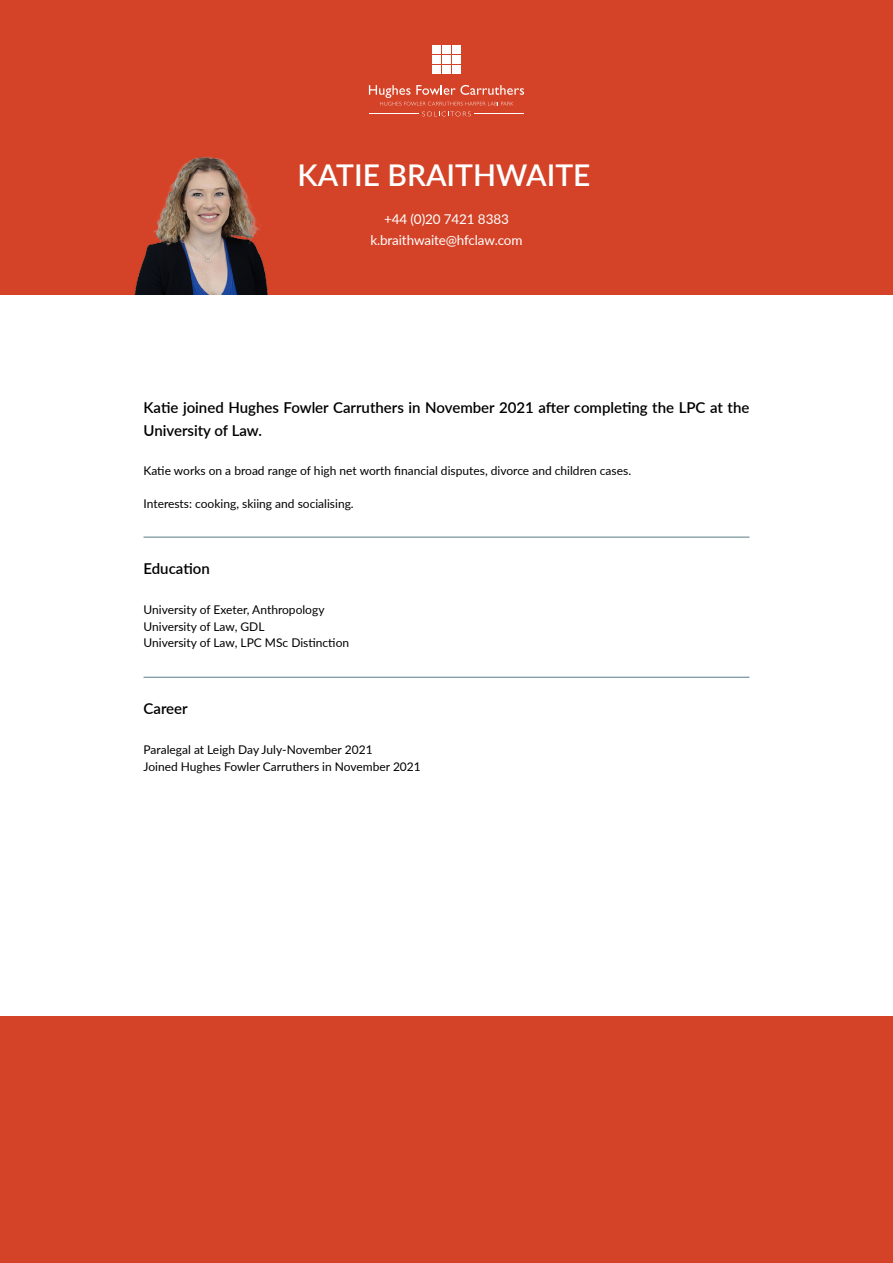
<style>
.page{position:relative;width:893px;height:1263px;background:#fff}
.page>*{position:absolute;margin:0;border:0;box-sizing:border-box;transform-origin:0 0}
.t1{font:600 30px "Lato";color:#fff}
.t2{font:600 15px/22.5px "Lato";color:#000}
.t3{font:13.5px/21px "Lato";letter-spacing:-.01em;color:#fff;text-align:center}
.t4{font:12px/16.5px "Lato";color:#000}
</style>
<div class="page">
<div style="left:0;top:0;width:893px;height:294px;background:#d44327"></div>
<div style="left:432px;top:45px;width:9px;height:9px;background:#fff"></div>
<div style="left:432px;top:55px;width:9px;height:9px;background:#fff"></div>
<div style="left:432px;top:65px;width:9px;height:9px;background:#fff"></div>
<div style="left:442px;top:45px;width:9px;height:9px;background:#fff"></div>
<div style="left:452px;top:45px;width:9px;height:9px;background:#fff"></div>
<div style="left:442px;top:55px;width:9px;height:9px;background:#fff"></div>
<div style="left:452px;top:55px;width:9px;height:9px;background:#fff"></div>
<div style="left:442px;top:65px;width:9px;height:9px;background:#fff"></div>
<div style="left:452px;top:65px;width:9px;height:9px;background:#fff"></div>
<svg style="left:369px;top:85px;width:155px;height:31px"></svg>
<img style="left:135px;top:157px;width:133px;height:137px">
<div style="left:0;top:1016px;width:893px;height:247px;background:#d44327"></div>
<hr style="left:144px;top:677px;width:605px;height:1px;background:#587c85">
<hr style="left:144px;top:537px;width:605px;height:1px;background:#587c85">
<h1 class="t1" style="left:297px;top:153px;width:295px">KATIE BRAITHWAITE</h1>
<p class="t3" style="left:370px;top:208px;width:154px">+44 (0)20 7421 8383 k.braithwaite@hfclaw.com</p>
<p class="t2" style="left:144px;top:396px;width:607px">Katie joined Hughes Fowler Carruthers in November 2021 after completing the LPC at the<br>University of Law.</p>
<p class="t4" style="left:144px;top:462px;width:489px">Katie works on a broad range of high net worth financial disputes, divorce and children cases.</p>
<p class="t4" style="left:144px;top:495px;width:212px">Interests: cooking, skiing and socialising.</p>
<p class="t2" style="left:144px;top:557px;width:68px">Education</p>
<p class="t4" style="left:144px;top:601px;width:207px">University of Exeter, Anthropology<br>University of Law, GDL<br>University of Law, LPC MSc Distinction</p>
<p class="t2" style="left:144px;top:697px;width:46px">Career</p>
<p class="t4" style="left:144px;top:741px;width:279px">Paralegal at Leigh Day July-November 2021<br>Joined Hughes Fowler Carruthers in November 2021</p>
</div>
